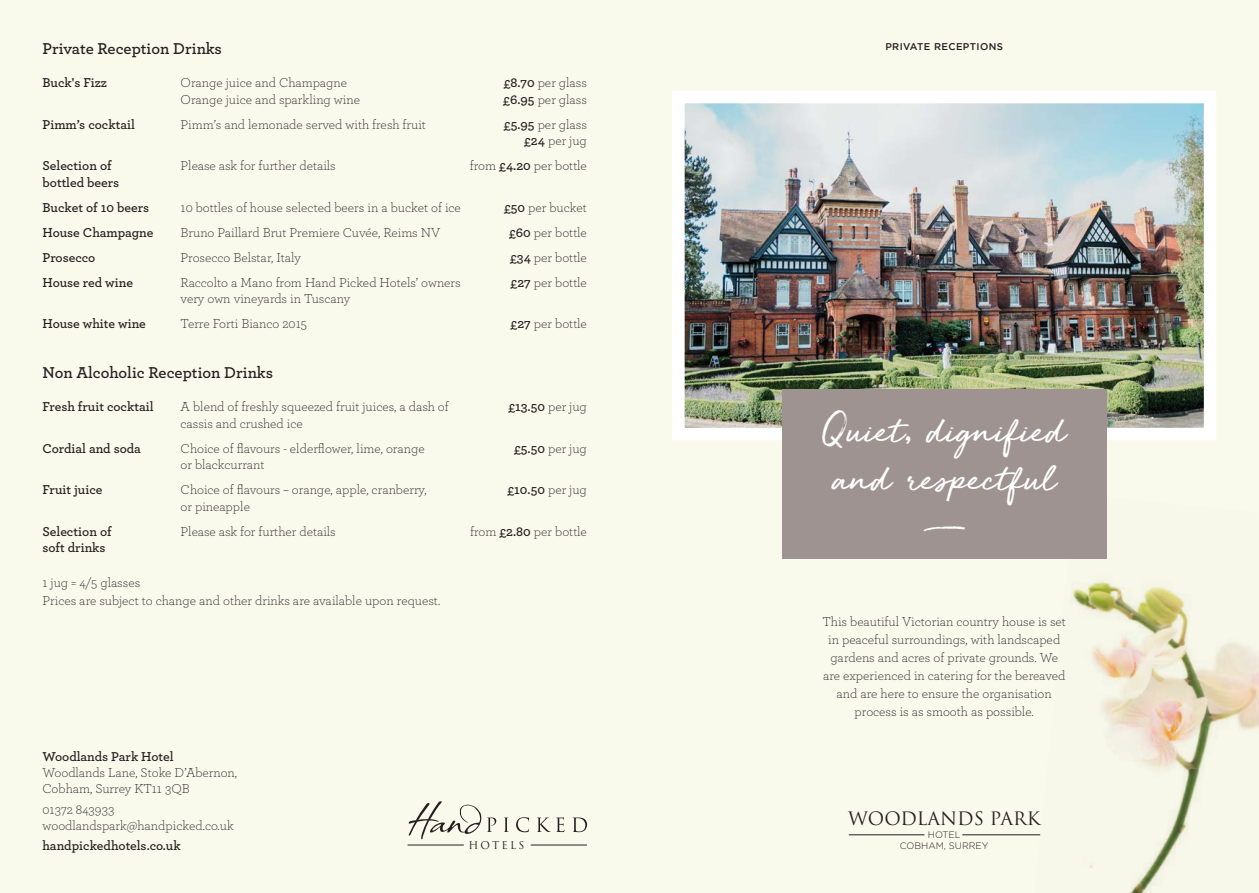
<style>
.page{position:relative;width:1259px;height:893px;background:#f9f9ec}
.page>*{position:absolute;margin:0;border:0;box-sizing:border-box;transform-origin:0 0}
.t1{font:43.5px/48px "Golden Plains";color:#fff}
.t2{font:18px "Trajan Pro";color:#231f20}
.t3{font:600 16.5px "Archer Pro";color:#231f20}
.t4{font:300 13.5px/18px "Archer Pro";color:#231f20}
.t5{font:600 13.5px "Archer Pro";color:#231f20}
.t6{font:10.5px "Trajan Pro";letter-spacing:.2em;color:#231f20}
.t7{font:500 9.75px "Gotham";letter-spacing:.04em;color:#231f20}
.t8{font:300 9.3px "Gotham";color:#231f20}
.s1{font-weight:600}
.s2{font-weight:300}
</style>
<div class="page">
<svg style="left:504px;top:817px;width:5px;height:15px"></svg>
<svg style="left:516px;top:817px;width:13px;height:15px"></svg>
<svg style="left:537px;top:817px;width:27px;height:15px"></svg>
<svg style="left:572px;top:817px;width:15px;height:15px"></svg>
<hr style="left:531px;top:845px;width:56px;height:1px;background:#231f20">
<hr style="left:407px;top:845px;width:57px;height:1px;background:#231f20">
<svg style="left:408px;top:801px;width:88px;height:38px"></svg>
<img style="left:1034px;top:494px;width:225px;height:399px">
<img style="left:686px;top:105px;width:516px;height:321px">
<div style="left:672px;top:91px;width:544px;height:349px;border:13px solid #fff"></div>
<div style="left:782px;top:390px;width:324px;height:169px;background:#9e9391"></div>
<hr style="left:849px;top:834px;width:75px;height:1px;background:#231f20">
<hr style="left:962px;top:834px;width:78px;height:1px;background:#231f20">
<p class="t3" style="left:43px;top:36px;width:181px">Private Reception Drinks</p>
<p class="t5" style="left:43px;top:73px;width:66px">Buck's Fizz</p>
<p class="t4" style="left:181px;top:73px;width:168px">Orange juice and Champagne</p>
<p class="t4" style="left:504px;top:73px;width:85px"><span class="s1">£8.70</span> per glass</p>
<p class="t4" style="left:181px;top:90px;width:181px">Orange juice and sparkling wine</p>
<p class="t4" style="left:503px;top:90px;width:85px"><span class="s1">£6.95</span> per glass</p>
<p class="t5" style="left:43px;top:114px;width:94px">Pimm’s cocktail</p>
<p class="t4" style="left:181px;top:115px;width:247px">Pimm’s and lemonade served with fresh fruit</p>
<p class="t4" style="left:504px;top:115px;width:85px"><span class="s1">£5.95</span> per glass</p>
<p class="t4" style="left:524px;top:131px;width:64px"><span class="s1">£24</span> per jug</p>
<p class="t5" style="left:43px;top:156px;width:71px">Selection of</p>
<p class="t4" style="left:181px;top:156px;width:157px">Please ask for further details</p>
<p class="t4" style="left:470px;top:156px;width:119px">from <span class="s1">£4.20</span> per bottle</p>
<p class="t5" style="left:43px;top:172px;width:78px">bottled beers</p>
<p class="t5" style="left:43px;top:197px;width:108px">Bucket of 10 beers</p>
<p class="t4" style="left:181px;top:198px;width:282px">10 bottles of house selected beers in a bucket of ice</p>
<p class="t4" style="left:504px;top:198px;width:84px"><span class="s1">£50</span> per bucket</p>
<p class="t5" style="left:43px;top:222px;width:112px">House Champagne</p>
<p class="t4" style="left:181px;top:223px;width:261px">Bruno Paillard Brut Premiere Cuvée, Reims NV</p>
<p class="t4" style="left:509px;top:223px;width:79px"><span class="s1">£60</span> per bottle</p>
<p class="t5" style="left:43px;top:247px;width:54px">Prosecco</p>
<p class="t4" style="left:181px;top:248px;width:122px">Prosecco Belstar, Italy</p>
<p class="t4" style="left:510px;top:248px;width:78px"><span class="s1">£34</span> per bottle</p>
<p class="t5" style="left:43px;top:272px;width:92px">House red wine</p>
<p class="t4" style="left:181px;top:273px;width:282px">Raccolto a Mano from Hand Picked Hotels’ owners</p>
<p class="t4" style="left:510px;top:273px;width:78px"><span class="s1">£27</span> per bottle</p>
<p class="t4" style="left:181px;top:289px;width:171px">very own vineyards in Tuscany</p>
<p class="t5" style="left:43px;top:314px;width:105px">House white wine</p>
<p class="t4" style="left:181px;top:314px;width:128px">Terre Forti Bianco 2015</p>
<p class="t4" style="left:510px;top:314px;width:78px"><span class="s1">£27</span> per bottle</p>
<p class="t3" style="left:43px;top:360px;width:232px">Non Alcoholic Reception Drinks</p>
<p class="t5" style="left:43px;top:397px;width:113px">Fresh fruit cocktail</p>
<p class="t4" style="left:181px;top:397px;width:270px">A blend of freshly squeezed fruit juices, a dash of</p>
<p class="t5" style="left:508px;top:397px;width:80px">£13.50 <span class="s2">per jug</span></p>
<p class="t4" style="left:181px;top:414px;width:124px">cassis and crushed ice</p>
<p class="t5" style="left:43px;top:438px;width:100px">Cordial and soda</p>
<p class="t4" style="left:181px;top:439px;width:246px">Choice of flavours - elderflower, lime, orange</p>
<p class="t4" style="left:514px;top:439px;width:74px"><span class="s1">£5.50</span> per jug</p>
<p class="t4" style="left:181px;top:455px;width:86px">or blackcurrant</p>
<p class="t5" style="left:43px;top:480px;width:62px">Fruit juice</p>
<p class="t4" style="left:181px;top:480px;width:248px">Choice of flavours – orange, apple, cranberry,</p>
<p class="t5" style="left:507px;top:480px;width:81px">£10.50 <span class="s2">per jug</span></p>
<p class="t4" style="left:181px;top:497px;width:71px">or pineapple</p>
<p class="t5" style="left:43px;top:521px;width:71px">Selection of</p>
<p class="t4" style="left:181px;top:522px;width:157px">Please ask for further details</p>
<p class="t4" style="left:470px;top:522px;width:118px">from <span class="s1">£2.80</span> per bottle</p>
<p class="t5" style="left:43px;top:538px;width:64px">soft drinks</p>
<p class="t4" style="left:43px;top:573px;width:99px">1 jug = 4/5 glasses</p>
<p class="t4" style="left:43px;top:591px;width:399px">Prices are subject to change and other drinks are available upon request.</p>
<p class="t4" style="left:43px;top:748px;width:196px;line-height:16.2px"><span class="s1">Woodlands Park Hotel<br></span>Woodlands Lane, Stoke D’Abernon,<br>Cobham, Surrey KT11 3QB</p>
<p class="t4" style="left:43px;top:800px;width:73px">01372 843933</p>
<p class="t4" style="left:43px;top:816px;width:193px">woodlandspark@handpicked.co.uk</p>
<p class="t5" style="left:43px;top:836px;width:140px">handpickedhotels.co.uk</p>
<p class="t6" style="left:468px;top:839px;width:57px">HOTELS</p>
<p class="t7" style="left:885px;top:41px;width:119px">PRIVATE RECEPTIONS</p>
<p class="t1" style="left:822px;top:407px;width:245px">Quiet, dignified and respectful</p>
<p class="t4" style="left:822px;top:612px;width:245px;text-align:center">This beautiful Victorian country house is set in peaceful surroundings, with landscaped gardens and acres of private grounds. We are experienced in catering for the bereaved and are here to ensure the organisation process is as smooth as possible.</p>
<p class="t2" style="left:848px;top:807px;width:194px">WOODLANDS PARK</p>
<p class="t8" style="left:928px;top:829px;width:34px">HOTEL</p>
<p class="t8" style="left:900px;top:840px;width:90px">COBHAM, SURREY</p>
</div>
